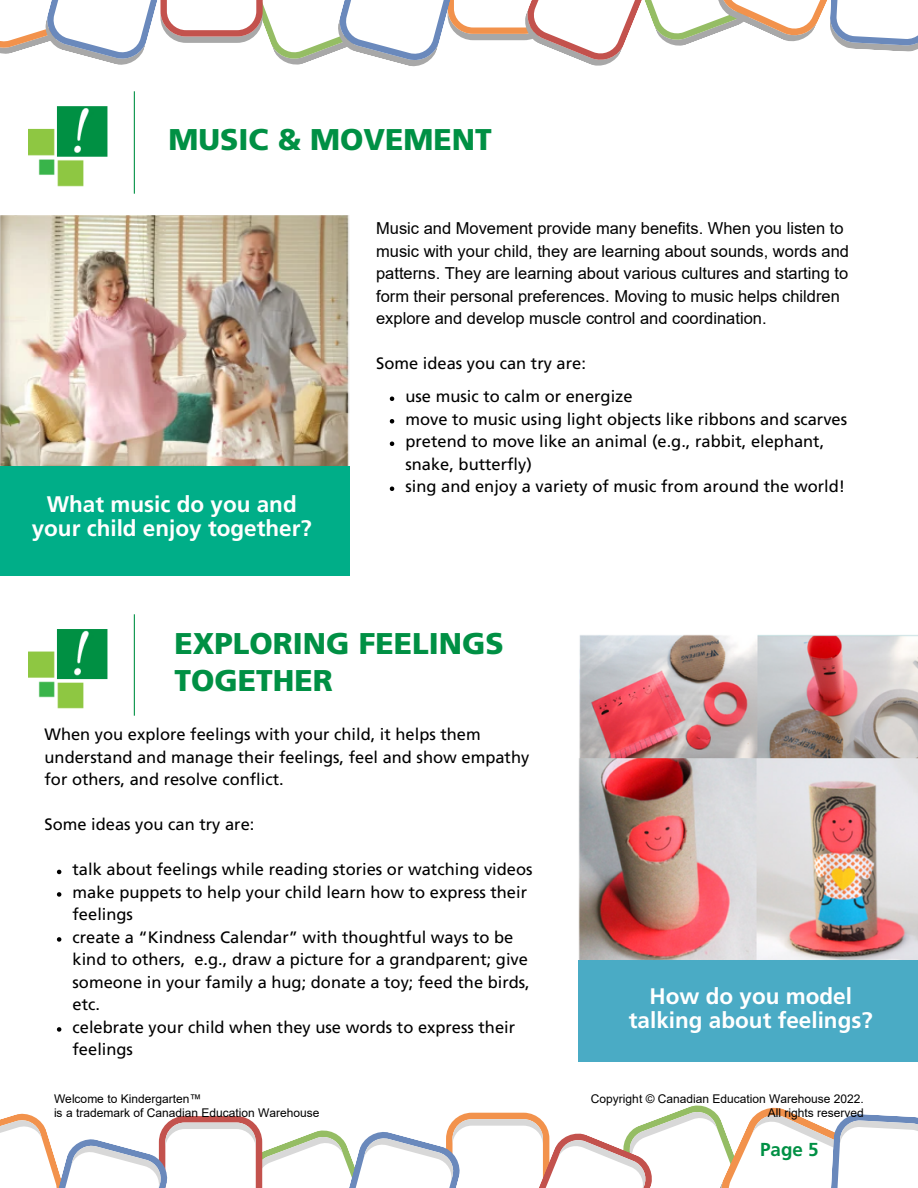
<style>
.page{position:relative;width:918px;height:1188px;background:#fff}
.page>*{position:absolute;margin:0;border:0;box-sizing:border-box;transform-origin:0 0}
.t1{font:900 30px/37.2px "Frutiger LT Std";color:#009044}
.t2{font:700 22.5px/23.7px "Frutiger LT Std";color:#fff;text-align:center}
.t3{font:700 18.75px "Frutiger LT Std";color:#009044}
.t4{font:16.5px/22.5px "Frutiger LT Std";color:#000}
.t5{font:16.5px/22.4px "Arial";color:#000}
.t6{font:12px/14.4px "Arial";color:#000}
</style>
<div class="page">
<img style="left:29px;top:92px;width:105px;height:101px">
<svg style="left:0;top:1105px;width:918px;height:83px"></svg>
<svg style="left:0;top:0;width:918px;height:67px"></svg>
<img style="left:0;top:215px;width:350px;height:252px">
<svg style="left:390px;top:397px;width:4px;height:4px"></svg>
<svg style="left:390px;top:419px;width:4px;height:5px"></svg>
<svg style="left:390px;top:442px;width:4px;height:4px"></svg>
<svg style="left:390px;top:487px;width:4px;height:4px"></svg>
<div style="left:0;top:467px;width:350px;height:109px;background:#00ae88"></div>
<img style="left:29px;top:614px;width:105px;height:101px">
<img style="left:579px;top:634px;width:339px;height:326px">
<svg style="left:57px;top:870px;width:4px;height:4px"></svg>
<svg style="left:57px;top:892px;width:4px;height:5px"></svg>
<svg style="left:57px;top:937px;width:4px;height:5px"></svg>
<svg style="left:57px;top:1027px;width:4px;height:5px"></svg>
<div style="left:579px;top:960px;width:339px;height:101px;background:#4aabc5"></div>
<h1 class="t1" style="left:169px;top:124px;width:325px">MUSIC &amp; MOVEMENT</h1>
<h2 class="t2" style="left:32px;top:494px;width:282px">What music do you and your child enjoy together?</h2>
<p class="t5" style="left:376px;top:217px;width:474px">Music and Movement provide many benefits. When you listen to music with your child, they are learning about sounds, words and patterns. They are learning about various cultures and starting to form their personal preferences. Moving to music helps children explore and develop muscle control and coordination.</p>
<p class="t4" style="left:376px;top:353px;width:211px">Some ideas you can try are:</p>
<p class="t4" style="left:405px;top:387px;width:443px">use music to calm or energize<br>move to music using light objects like ribbons and scarves pretend to move like an animal (e.g., rabbit, elephant, snake, butterfly)<br>sing and enjoy a variety of music from around the world!</p>
<h1 class="t1" style="left:175px;top:628px;width:331px">EXPLORING FEELINGS<br>TOGETHER</h1>
<p class="t4" style="left:45px;top:725px;width:486px">When you explore feelings with your child, it helps them understand and manage their feelings, feel and show empathy for others, and resolve conflict.</p>
<p class="t4" style="left:45px;top:815px;width:211px">Some ideas you can try are:</p>
<p class="t4" style="left:73px;top:860px;width:462px">talk about feelings while reading stories or watching videos make puppets to help your child learn how to express their feelings<br>create a “Kindness Calendar” with thoughtful ways to be kind to others, e.g., draw a picture for a grandparent; give someone in your family a hug; donate a toy; feed the birds, etc.<br>celebrate your child when they use words to express their feelings</p>
<h2 class="t2" style="left:629px;top:987px;width:245px">How do you model talking about feelings?</h2>
<p class="t6" style="left:54px;top:1091px;width:267px">Welcome to Kindergarten™<br>is a trademark of Canadian Education Warehouse</p>
<p class="t6" style="left:591px;top:1091px;width:275px;text-align:right">Copyright © Canadian Education Warehouse 2022.<br>All rights reserved</p>
<p class="t3" style="left:760px;top:1142px;width:60px">Page 5</p>
</div>
